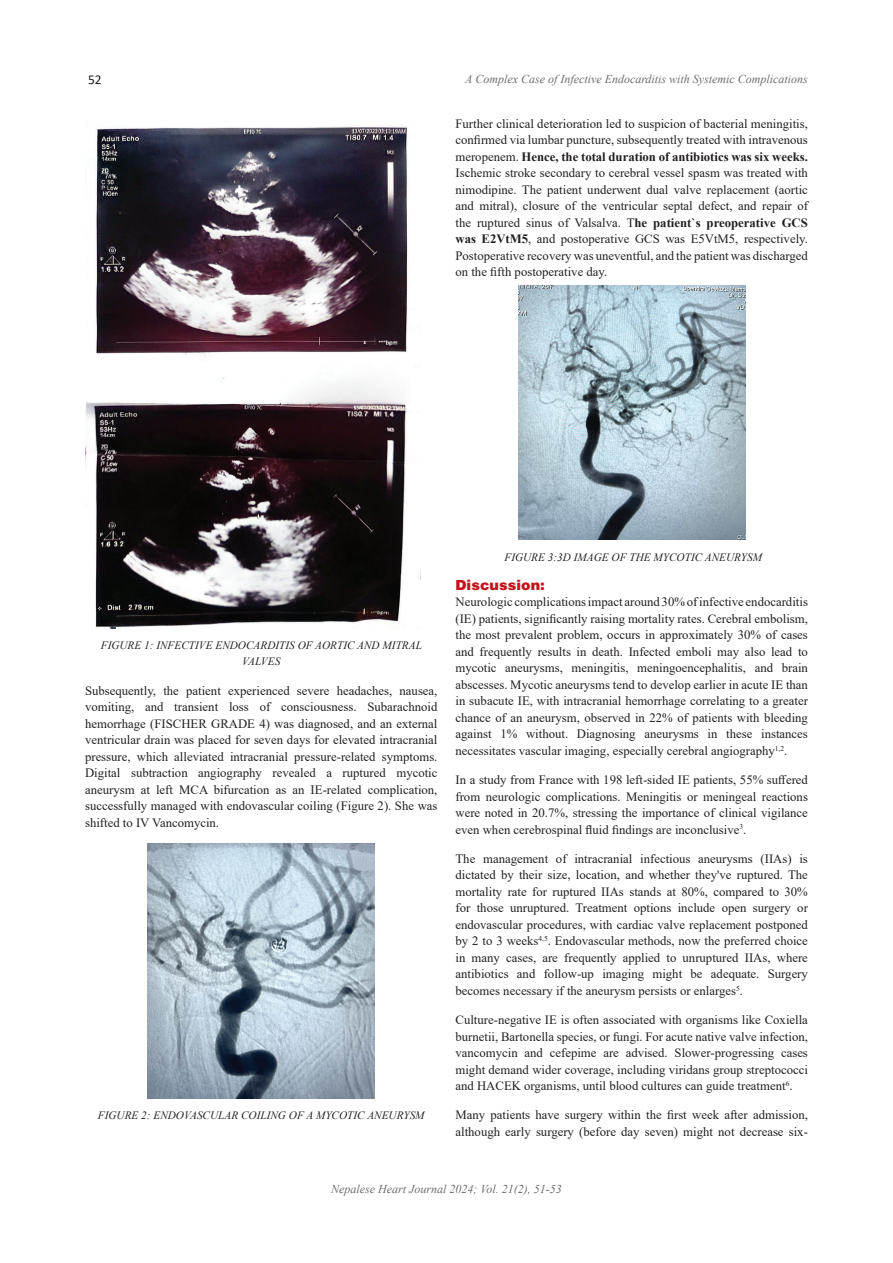
<style>
.page{position:relative;width:893px;height:1263px;background:#fff}
.page>*{position:absolute;margin:0;border:0;box-sizing:border-box;transform-origin:0 0}
.Head{font:900 14.25px "Helvetica";color:#c4121a}
.t1{font:13.5px "Calibri";color:#231f20}
.Body{font:12.75px/16.5px "Times New Roman";color:#231f20;text-align:justify}
.t2{font:italic 12px "Times New Roman";color:#6c6d70}
.figure_-_caption{font:italic 11.25px/16.5px "Times New Roman";color:#231f20;text-align:center}
.Body-2{font:italic 11.25px "Times New Roman";color:#231f20}
.s1{font-weight:700}
</style>
<div class="page">
<img style="left:85px;top:125px;width:336px;height:503px">
<img style="left:148px;top:844px;width:227px;height:254px">
<img style="left:518px;top:285px;width:227px;height:255px">
<p class="t1" style="left:88px;top:71px;width:15px">52</p>
<p class="t2" style="left:465px;top:70px;width:344px">A Complex Case of Infective Endocarditis with Systemic Complications</p>
<p class="Body" style="left:455px;top:115px;width:354px">Further clinical deterioration led to suspicion of bacterial meningitis, confirmed via lumbar puncture, subsequently treated with intravenous meropenem. <span class="s1">Hence, the total duration of antibiotics was six weeks.<br></span>Ischemic stroke secondary to cerebral vessel spasm was treated with nimodipine. The patient underwent dual valve replacement (aortic and mitral), closure of the ventricular septal defect, and repair of the ruptured sinus of Valsalva. T<span class="s1">he patient`s preoperative GCS was E2VtM5</span>, and postoperative GCS was E5VtM5, respectively.<br>Postoperative recovery was uneventful, and the patient was discharged on the fifth postoperative day.</p>
<p class="figure_-_caption" style="left:101px;top:636px;width:323px">FIGURE 1: INFECTIVE ENDOCARDITIS OF AORTIC AND MITRAL<br>VALVES</p>
<p class="Body" style="left:85px;top:682px;width:354px">Subsequently, the patient experienced severe headaches, nausea, vomiting, and transient loss of consciousness. Subarachnoid hemorrhage (FISCHER GRADE 4) was diagnosed, and an external ventricular drain was placed for seven days for elevated intracranial pressure, which alleviated intracranial pressure-related symptoms.<br>Digital subtraction angiography revealed a ruptured mycotic aneurysm at left MCA bifurcation as an IE-related complication, successfully managed with endovascular coiling (Figure 2). She was shifted to IV Vancomycin.</p>
<p class="figure_-_caption" style="left:98px;top:1107px;width:328px">FIGURE 2: ENDOVASCULAR COILING OF A MYCOTIC ANEURYSM</p>
<p class="Body-2" style="left:504px;top:549px;width:259px">FIGURE 3:3D IMAGE OF THE MYCOTIC ANEURYSM</p>
<p class="Head" style="left:455px;top:576px;width:91px">Discussion:</p>
<p class="Body" style="left:455px;top:593px;width:354px">Neurologic complications impact around 30% of infective endocarditis (IE) patients, significantly raising mortality rates. Cerebral embolism, the most prevalent problem, occurs in approximately 30% of cases and frequently results in death. Infected emboli may also lead to mycotic aneurysms, meningitis, meningoencephalitis, and brain abscesses. Mycotic aneurysms tend to develop earlier in acute IE than in subacute IE, with intracranial hemorrhage correlating to a greater chance of an aneurysm, observed in 22% of patients with bleeding against 1% without. Diagnosing aneurysms in these instances necessitates vascular imaging, especially cerebral angiography<sup>1,2</sup>.</p>
<p class="Body" style="left:455px;top:771px;width:354px">In a study from France with 198 left-sided IE patients, 55% suffered from neurologic complications. Meningitis or meningeal reactions were noted in 20.7%, stressing the importance of clinical vigilance even when cerebrospinal fluid findings are inconclusive<sup>3</sup>.</p>
<p class="Body" style="left:455px;top:850px;width:354px">The management of intracranial infectious aneurysms (IIAs) is dictated by their size, location, and whether they've ruptured. The mortality rate for ruptured IIAs stands at 80%, compared to 30% for those unruptured. Treatment options include open surgery or endovascular procedures, with cardiac valve replacement postponed by 2 to 3 weeks<sup>4,5</sup>. Endovascular methods, now the preferred choice in many cases, are frequently applied to unruptured IIAs, where antibiotics and follow-up imaging might be adequate. Surgery becomes necessary if the aneurysm persists or enlarges<sup>5</sup>.</p>
<p class="Body" style="left:455px;top:1011px;width:354px">Culture-negative IE is often associated with organisms like Coxiella burnetii, Bartonella species, or fungi. For acute native valve infection, vancomycin and cefepime are advised. Slower-progressing cases might demand wider coverage, including viridans group streptococci and HACEK organisms, until blood cultures can guide treatment<sup>6</sup>.</p>
<p class="Body" style="left:455px;top:1106px;width:354px">Many patients have surgery within the first week after admission, although early surgery (before day seven) might not decrease six-</p>
<p class="t2" style="left:331px;top:1181px;width:232px">Nepalese Heart Journal 2024; Vol. 21(2), 51-53</p>
</div>
